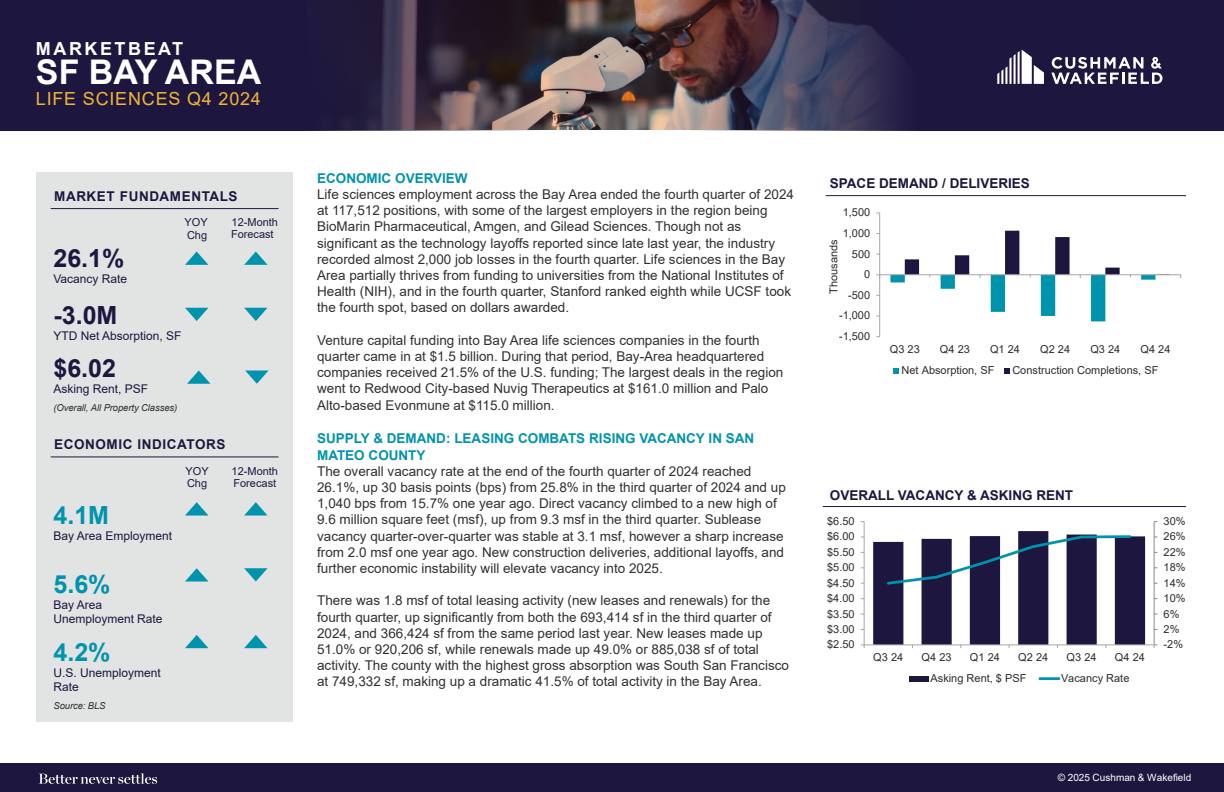
<style>
.page{position:relative;width:1224px;height:792px;background:#fff}
.page>*{position:absolute;margin:0;border:0;box-sizing:border-box;transform-origin:0 0}
.t1{font:700 34px "Arial";color:#fff}
.t2{font:700 25px "Arial";color:#1d1740}
.t3{font:700 25px "Arial";color:#0093ad}
.t4{font:18px "Arial";letter-spacing:.045em;color:#f1b434}
.t5{font:700 18px "Arial";letter-spacing:.14em;color:#fff}
.t6{font:13.5px/16.2px "Arial";color:#2f3131}
.t7{font:700 13.5px/16.2px "Arial";color:#0093ad}
.t8{font:700 13.5px "Arial";color:#1d1740}
.t9{font:700 13.5px "Arial";letter-spacing:.04em;color:#1d1740}
.t10{font:12px/14.4px "Arial";color:#1d1740}
.t11{font:11px "Arial";color:#2a2c2c}
.t12{font:11px/12px "Arial";color:#1d1740}
.t13{font:10px "Arial";color:#fff}
.t14{font:italic 9.5px "Arial";letter-spacing:-.01em;color:#2f3131}
</style>
<div class="page">
<div style="left:0;top:763px;width:1224px;height:29px;background:#1d1740"></div>
<div style="left:36px;top:172px;width:256px;height:550px;background:#e2e3e3"></div>
<hr style="left:826px;top:195px;width:360px;height:1px;background:#1d1740">
<hr style="left:823px;top:506px;width:363px;height:1px;background:#1d1740">
<hr style="left:51px;top:208px;width:228px;height:1px;background:#1d1740">
<hr style="left:51px;top:456px;width:228px;height:1px;background:#1d1740">
<svg style="left:39px;top:773px;width:118px;height:11px"></svg>
<img style="left:546px;top:0;width:132px;height:130px">
<svg style="left:0;top:0;width:546px;height:130px;background:#281f3f"></svg>
<svg style="left:678px;top:0;width:546px;height:130px;background:#2f2747"></svg>
<svg style="left:997px;top:50px;width:47px;height:34px"></svg>
<svg style="left:1051px;top:57px;width:111px;height:27px"></svg>
<svg style="left:185px;top:252px;width:23px;height:13px"></svg>
<svg style="left:244px;top:252px;width:24px;height:13px"></svg>
<svg style="left:185px;top:308px;width:23px;height:13px"></svg>
<svg style="left:244px;top:308px;width:24px;height:13px"></svg>
<svg style="left:185px;top:502px;width:23px;height:14px"></svg>
<svg style="left:244px;top:502px;width:24px;height:14px"></svg>
<svg style="left:185px;top:568px;width:23px;height:14px"></svg>
<svg style="left:244px;top:568px;width:24px;height:14px"></svg>
<svg style="left:185px;top:635px;width:23px;height:13px"></svg>
<svg style="left:244px;top:635px;width:24px;height:13px"></svg>
<hr style="left:879px;top:213px;width:1px;height:124px;background:#a6a6a6">
<hr style="left:880px;top:274px;width:301px;height:1px;background:#a6a6a6">
<svg style="left:890px;top:231px;width:280px;height:90px"></svg>
<svg style="left:894px;top:368px;width:5px;height:6px"></svg>
<svg style="left:1004px;top:368px;width:6px;height:6px"></svg>
<hr style="left:1154px;top:522px;width:1px;height:123px;background:#8a8a8a">
<hr style="left:864px;top:522px;width:1px;height:123px;background:#a6a6a6">
<hr style="left:864px;top:645px;width:290px;height:1px;background:#a6a6a6">
<svg style="left:873px;top:531px;width:272px;height:117px"></svg>
<div style="left:909px;top:676px;width:19px;height:5px;background:#1d1740"></div>
<hr style="left:1040px;top:677px;width:19px;height:3px;background:#0093ad">
<svg style="left:187px;top:370px;width:23px;height:14px"></svg>
<svg style="left:245px;top:370px;width:24px;height:14px"></svg>
<p class="t5" style="left:36px;top:36px;width:149px">MARKETBEAT</p>
<p class="t4" style="left:36px;top:86px;width:226px">LIFE SCIENCES Q4 2024</p>
<p class="t1" style="left:36px;top:48px;width:227px">SF BAY AREA</p>
<p class="t9" style="left:54px;top:187px;width:185px">MARKET FUNDAMENTALS</p>
<p class="t12" style="left:185px;top:217px;width:25px">YOY</p>
<p class="t12" style="left:187px;top:229px;width:22px">Chg</p>
<p class="t2" style="left:54px;top:241px;width:72px">26.1%</p>
<p class="t10" style="left:54px;top:272px;width:75px">Vacancy Rate</p>
<p class="t2" style="left:54px;top:297px;width:65px">-3.0M</p>
<p class="t10" style="left:54px;top:328px;width:129px">YTD Net Absorption, SF</p>
<p class="t2" style="left:54px;top:351px;width:64px">$6.02</p>
<p class="t10" style="left:54px;top:382px;width:96px">Asking Rent, PSF</p>
<p class="t14" style="left:54px;top:402px;width:125px">(Overall, All Property Classes)</p>
<p class="t12" style="left:231px;top:217px;width:49px">12-Month<br>Forecast</p>
<p class="t9" style="left:54px;top:435px;width:173px">ECONOMIC INDICATORS</p>
<p class="t3" style="left:53px;top:498px;width:57px">4.1M</p>
<p class="t10" style="left:54px;top:529px;width:120px">Bay Area Employment</p>
<p class="t3" style="left:53px;top:566px;width:59px">5.6%</p>
<p class="t10" style="left:54px;top:597px;width:50px">Bay Area</p>
<p class="t10" style="left:54px;top:612px;width:111px">Unemployment Rate</p>
<p class="t3" style="left:53px;top:634px;width:59px">4.2%</p>
<p class="t10" style="left:54px;top:665px;width:109px">U.S. Unemployment<br>Rate</p>
<p class="t14" style="left:54px;top:699px;width:54px">Source: BLS</p>
<p class="t12" style="left:186px;top:465px;width:25px">YOY</p>
<p class="t12" style="left:187px;top:477px;width:22px">Chg</p>
<p class="t12" style="left:232px;top:465px;width:48px">12-Month<br>Forecast</p>
<p class="t7" style="left:317px;top:170px;width:152px">ECONOMIC OVERVIEW</p>
<p class="t6" style="left:317px;top:186px;width:478px">Life sciences employment across the Bay Area ended the fourth quarter of 2024 at 117,512 positions, with some of the largest employers in the region being BioMarin Pharmaceutical, Amgen, and Gilead Sciences. Though not as significant as the technology layoffs reported since late last year, the industry recorded almost 2,000 job losses in the fourth quarter. Life sciences in the Bay Area partially thrives from funding to universities from the National Institutes of Health (NIH), and in the fourth quarter, Stanford ranked eighth while UCSF took the fourth spot, based on dollars awarded.</p>
<p class="t6" style="left:317px;top:332px;width:468px">Venture capital funding into Bay Area life sciences companies in the fourth quarter came in at $1.5 billion. During that period, Bay-Area headquartered companies received 21.5% of the U.S. funding; The largest deals in the region went to Redwood City-based Nuvig Therapeutics at $161.0 million and Palo Alto-based Evonmune at $115.0 million.</p>
<p class="t7" style="left:317px;top:431px;width:439px">SUPPLY &amp; DEMAND: LEASING COMBATS RISING VACANCY IN SAN<br>MATEO COUNTY</p>
<p class="t6" style="left:317px;top:463px;width:470px">The overall vacancy rate at the end of the fourth quarter of 2024 reached 26.1%, up 30 basis points (bps) from 25.8% in the third quarter of 2024 and up 1,040 bps from 15.7% one year ago. Direct vacancy climbed to a new high of 9.6 million square feet (msf), up from 9.3 msf in the third quarter. Sublease vacancy quarter-over-quarter was stable at 3.1 msf, however a sharp increase from 2.0 msf one year ago. New construction deliveries, additional layoffs, and further economic instability will elevate vacancy into 2025.</p>
<p class="t6" style="left:317px;top:592px;width:474px">There was 1.8 msf of total leasing activity (new leases and renewals) for the fourth quarter, up significantly from both the 693,414 sf in the third quarter of 2024, and 366,424 sf from the same period last year. New leases made up 51.0% or 920,206 sf, while renewals made up 49.0% or 885,038 sf of total activity. The county with the highest gross absorption was South San Francisco at 749,332 sf, making up a dramatic 41.5% of total activity in the Bay Area.</p>
<p class="t8" style="left:830px;top:174px;width:201px">SPACE DEMAND / DELIVERIES</p>
<p class="t11" style="left:843px;top:205px;width:29px">1,500</p>
<p class="t11" style="left:843px;top:226px;width:29px">1,000</p>
<p class="t11" style="left:826px;top:294px;width:56px;rotate:-90deg">Thousands</p>
<p class="t11" style="left:852px;top:246px;width:20px">500</p>
<p class="t11" style="left:864px;top:267px;width:8px">0</p>
<p class="t11" style="left:848px;top:287px;width:23px">-500</p>
<p class="t11" style="left:839px;top:308px;width:33px">-1,000</p>
<p class="t11" style="left:839px;top:329px;width:33px">-1,500</p>
<p class="t11" style="left:890px;top:342px;width:31px">Q3 23</p>
<p class="t11" style="left:940px;top:342px;width:31px">Q4 23</p>
<p class="t11" style="left:990px;top:342px;width:31px">Q1 24</p>
<p class="t11" style="left:1040px;top:342px;width:31px">Q2 24</p>
<p class="t11" style="left:1090px;top:342px;width:31px">Q3 24</p>
<p class="t11" style="left:1141px;top:342px;width:31px">Q4 24</p>
<p class="t11" style="left:902px;top:363px;width:94px">Net Absorption, SF</p>
<p class="t11" style="left:1012px;top:363px;width:148px">Construction Completions, SF</p>
<p class="t8" style="left:830px;top:486px;width:245px">OVERALL VACANCY &amp; ASKING RENT</p>
<p class="t11" style="left:827px;top:514px;width:29px">$6.50</p>
<p class="t11" style="left:1164px;top:514px;width:23px">30%</p>
<p class="t11" style="left:827px;top:529px;width:29px">$6.00</p>
<p class="t11" style="left:1164px;top:529px;width:23px">26%</p>
<p class="t11" style="left:827px;top:544px;width:29px">$5.50</p>
<p class="t11" style="left:1164px;top:544px;width:23px">22%</p>
<p class="t11" style="left:827px;top:560px;width:29px">$5.00</p>
<p class="t11" style="left:1164px;top:560px;width:23px">18%</p>
<p class="t11" style="left:827px;top:575px;width:29px">$4.50</p>
<p class="t11" style="left:1164px;top:575px;width:23px">14%</p>
<p class="t11" style="left:827px;top:591px;width:29px">$4.00</p>
<p class="t11" style="left:1164px;top:591px;width:23px">10%</p>
<p class="t11" style="left:827px;top:606px;width:29px">$3.50</p>
<p class="t11" style="left:1164px;top:606px;width:17px">6%</p>
<p class="t11" style="left:827px;top:622px;width:29px">$3.00</p>
<p class="t11" style="left:1164px;top:622px;width:17px">2%</p>
<p class="t11" style="left:827px;top:637px;width:29px">$2.50</p>
<p class="t11" style="left:1164px;top:637px;width:21px">-2%</p>
<p class="t11" style="left:873px;top:650px;width:31px">Q3 24</p>
<p class="t11" style="left:922px;top:650px;width:31px">Q4 23</p>
<p class="t11" style="left:970px;top:650px;width:31px">Q1 24</p>
<p class="t11" style="left:1018px;top:650px;width:31px">Q2 24</p>
<p class="t11" style="left:1067px;top:650px;width:31px">Q3 24</p>
<p class="t11" style="left:1115px;top:650px;width:31px">Q4 24</p>
<p class="t11" style="left:931px;top:671px;width:97px">Asking Rent, $ PSF</p>
<p class="t11" style="left:1061px;top:671px;width:70px">Vacancy Rate</p>
<p class="t13" style="left:1058px;top:771px;width:135px">© 2025 Cushman &amp; Wakefield</p>
</div>
